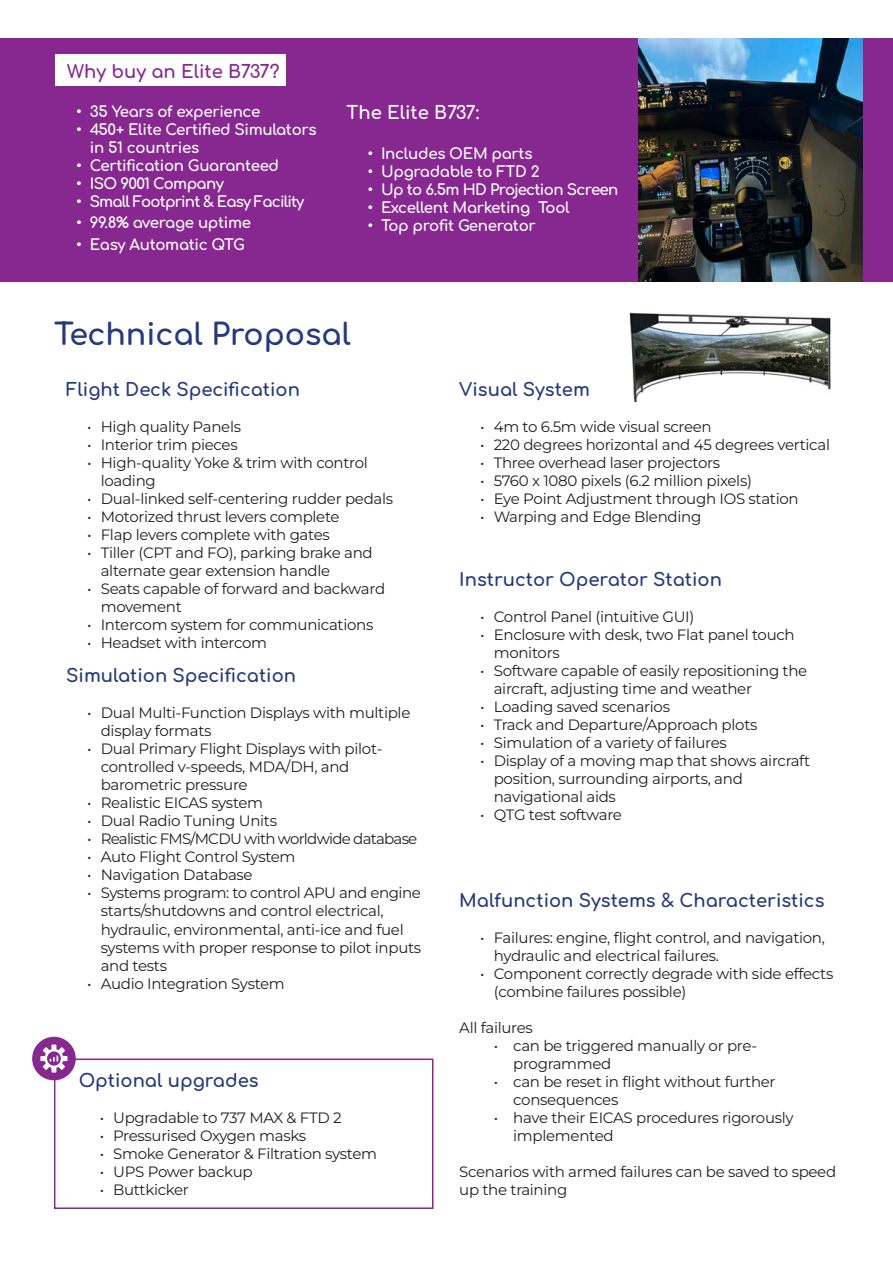
<style>
.page{position:relative;width:893px;height:1263px;background:#fff}
.page>*{position:absolute;margin:0;border:0;box-sizing:border-box;transform-origin:0 0}
.t1{font:30px "Comfortaa";color:#253a7d}
.t2{font:18px "Comfortaa";color:#253a7d}
.t3{font:18px "Comfortaa";color:#872890}
.t4{font:18px "Comfortaa";color:#fff}
.t5{font:100 15px/18px "Montserrat";letter-spacing:-.02em;color:#231f20}
.t6{font:15px/18px "Comfortaa";letter-spacing:-.02em;color:#fff}
.t7{font:15px "Comfortaa";letter-spacing:-.04em;color:#fff}
.t8{font:100 15px "Montserrat";letter-spacing:-.05em;color:#231f20}
.t9{font:15px "Comfortaa";letter-spacing:-.055em;color:#fff}
</style>
<div class="page">
<img style="left:629px;top:312px;width:201px;height:90px">
<div style="left:0;top:38px;width:893px;height:244px;background:#872890"></div>
<div style="left:55px;top:54px;width:231px;height:32px;background:#fff"></div>
<img style="left:639px;top:38px;width:223px;height:243px">
<div style="left:54px;top:1058px;width:379px;height:151px;border:2px solid #872890"></div>
<div style="left:32px;top:1037px;width:44px;height:43px;background:#872890;border-radius:50%"></div>
<svg style="left:40px;top:1044px;width:28px;height:28px"></svg>
<p class="t3" style="left:67px;top:55px;width:214px">Why buy an Elite B737?</p>
<p class="t6" style="left:76px;top:100px;width:186px">• 35 Years of experience</p>
<p class="t6" style="left:90px;top:118px;width:228px;text-indent:-14px">• 450+ Elite Certified Simulators in 51 countries</p>
<p class="t6" style="left:76px;top:154px;width:204px">• Certification Guaranteed</p>
<p class="t7" style="left:76px;top:170px;width:149px">• ISO 9001 Company</p>
<p class="t9" style="left:76px;top:188px;width:230px">• Small Footprint &amp; Easy Facility</p>
<p class="t6" style="left:76px;top:212px;width:176px">• 99.8% average uptime</p>
<p class="t6" style="left:76px;top:234px;width:170px">• Easy Automatic QTG</p>
<p class="t4" style="left:347px;top:97px;width:134px">The Elite B737:</p>
<p class="t6" style="left:368px;top:143px;width:166px">• Includes OEM parts</p>
<p class="t6" style="left:368px;top:161px;width:174px">• Upgradable to FTD 2</p>
<p class="t7" style="left:368px;top:176px;width:252px">• Up to 6.5m HD Projection Screen</p>
<p class="t6" style="left:368px;top:197px;width:204px">• Excellent Marketing Tool</p>
<p class="t6" style="left:368px;top:215px;width:170px">• Top profit Generator</p>
<p class="t1" style="left:54px;top:307px;width:298px">Technical Proposal</p>
<p class="t2" style="left:66px;top:373px;width:235px">Flight Deck Specification</p>
<p class="t5" style="left:87px;top:417px;width:155px">• High quality Panels</p>
<p class="t5" style="left:87px;top:435px;width:152px">• Interior trim pieces</p>
<p class="t5" style="left:87px;top:453px;width:282px">• High-quality Yoke &amp; trim with control</p>
<p class="t5" style="left:101px;top:471px;width:57px">loading</p>
<p class="t5" style="left:87px;top:489px;width:307px">• Dual-linked self-centering rudder pedals</p>
<p class="t5" style="left:87px;top:507px;width:254px">• Motorized thrust levers complete</p>
<p class="t5" style="left:87px;top:525px;width:244px">• Flap levers complete with gates</p>
<p class="t5" style="left:101px;top:543px;width:273px;text-indent:-14px">• Tiller (CPT and FO), parking brake and alternate gear extension handle</p>
<p class="t5" style="left:101px;top:579px;width:286px;text-indent:-14px">• Seats capable of forward and backward movement</p>
<p class="t5" style="left:87px;top:615px;width:288px">• Intercom system for communications</p>
<p class="t5" style="left:87px;top:633px;width:181px">• Headset with intercom</p>
<p class="t2" style="left:66px;top:660px;width:231px">Simulation Specification</p>
<p class="t5" style="left:101px;top:704px;width:311px;text-indent:-14px">• Dual Multi-Function Displays with multiple display formats</p>
<p class="t5" style="left:101px;top:740px;width:283px;text-indent:-14px">• Dual Primary Flight Displays with pilot&shy;controlled v-speeds, MDA/DH, and barometric pressure</p>
<p class="t5" style="left:87px;top:794px;width:177px">• Realistic EICAS system</p>
<p class="t5" style="left:87px;top:812px;width:191px">• Dual Radio Tuning Units</p>
<p class="t8" style="left:87px;top:829px;width:332px">• Realistic FMS/MCDU with worldwide database</p>
<p class="t5" style="left:87px;top:848px;width:210px">• Auto Flight Control System</p>
<p class="t5" style="left:87px;top:866px;width:167px">• Navigation Database</p>
<p class="t5" style="left:101px;top:884px;width:322px;text-indent:-14px">• Systems program: to control APU and engine starts/shutdowns and control electrical, hydraulic, environmental, anti-ice and fuel systems with proper response to pilot inputs and tests</p>
<p class="t5" style="left:87px;top:974px;width:199px">• Audio Integration System</p>
<p class="t2" style="left:79px;top:1064px;width:182px">Optional upgrades</p>
<p class="t5" style="left:100px;top:1108px;width:244px">• Upgradable to 737 MAX &amp; FTD 2</p>
<p class="t5" style="left:100px;top:1126px;width:208px">• Pressurised Oxygen masks</p>
<p class="t5" style="left:100px;top:1144px;width:279px">• Smoke Generator &amp; Filtration system</p>
<p class="t5" style="left:100px;top:1162px;width:154px">• UPS Power backup</p>
<p class="t5" style="left:100px;top:1180px;width:91px">• Buttkicker</p>
<p class="t2" style="left:459px;top:373px;width:132px">Visual System</p>
<p class="t5" style="left:480px;top:417px;width:233px">• 4m to 6.5m wide visual screen</p>
<p class="t5" style="left:480px;top:435px;width:351px">• 220 degrees horizontal and 45 degrees vertical</p>
<p class="t5" style="left:480px;top:453px;width:241px">• Three overhead laser projectors</p>
<p class="t5" style="left:480px;top:471px;width:273px">• 5760 x 1080 pixels (6.2 million pixels)</p>
<p class="t5" style="left:480px;top:489px;width:320px">• Eye Point Adjustment through IOS station</p>
<p class="t5" style="left:480px;top:507px;width:223px">• Warping and Edge Blending</p>
<p class="t2" style="left:459px;top:563px;width:264px">Instructor Operator Station</p>
<p class="t5" style="left:480px;top:607px;width:216px">• Control Panel (intuitive GUI)</p>
<p class="t5" style="left:494px;top:625px;width:302px;text-indent:-14px">• Enclosure with desk, two Flat panel touch monitors</p>
<p class="t5" style="left:494px;top:661px;width:315px;text-indent:-14px">• Software capable of easily repositioning the aircraft, adjusting time and weather</p>
<p class="t5" style="left:480px;top:697px;width:191px">• Loading saved scenarios</p>
<p class="t5" style="left:480px;top:715px;width:279px">• Track and Departure/Approach plots</p>
<p class="t5" style="left:480px;top:733px;width:248px">• Simulation of a variety of failures</p>
<p class="t5" style="left:494px;top:751px;width:318px;text-indent:-14px">• Display of a moving map that shows aircraft position, surrounding airports, and navigational aids</p>
<p class="t5" style="left:480px;top:805px;width:143px">• QTG test software</p>
<p class="t2" style="left:459px;top:884px;width:367px">Malfunction Systems &amp; Characteristics</p>
<p class="t5" style="left:494px;top:928px;width:333px;text-indent:-14px">• Failures: engine, flight control, and navigation, hydraulic and electrical failures.</p>
<p class="t5" style="left:494px;top:964px;width:341px;text-indent:-14px">• Component correctly degrade with side effects (combine failures possible)</p>
<p class="t5" style="left:459px;top:1018px;width:75px">All failures</p>
<p class="t5" style="left:513px;top:1036px;width:245px;text-indent:-20px">• can be triggered manually or pre&shy;programmed</p>
<p class="t5" style="left:513px;top:1072px;width:264px;text-indent:-20px">• can be reset in flight without further consequences</p>
<p class="t5" style="left:513px;top:1108px;width:282px;text-indent:-20px">• have their EICAS procedures rigorously implemented</p>
<p class="t5" style="left:459px;top:1162px;width:378px">Scenarios with armed failures can be saved to speed up the training</p>
</div>
